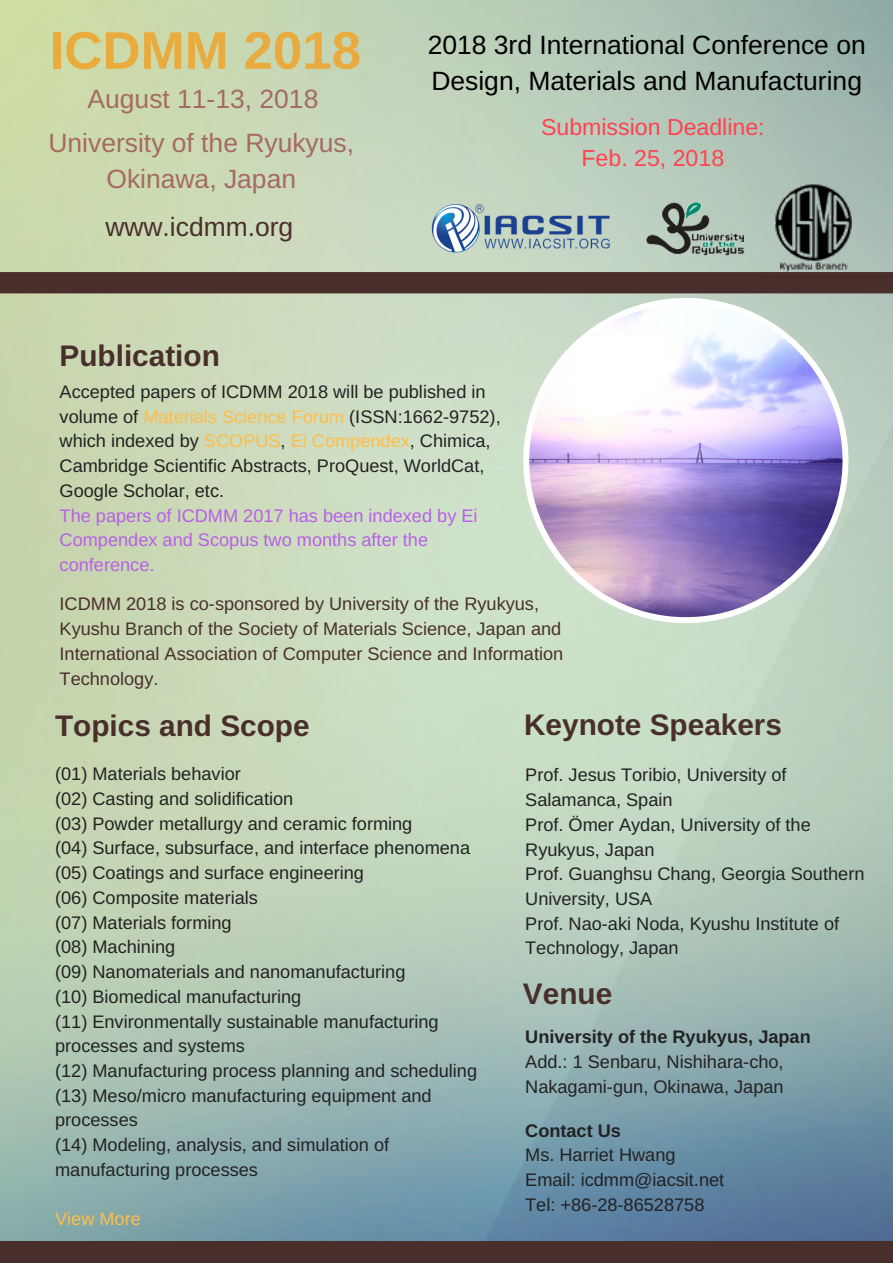
<style>
.page{position:relative;width:893px;height:1263px;background:#fff}
.page>*{position:absolute;margin:0;border:0;box-sizing:border-box;transform-origin:0 0}
.t1{font:700 52.95px "Arimo";color:#e9ab3d}
.t2{font:700 29.7px "Arimo";color:#492f2c}
.t3{font:26.4px/36px "Arimo";color:#000}
.t4{font:26.4px/36px "Arimo";color:#a46a63;text-align:center}
.t5{font:26.4px "Arimo";color:#492f2c}
.t6{font:23.1px/31.5px "Arimo";color:#ff4350;text-align:center}
.t7{font:18.15px/24.8px "Arimo";color:#222}
.t8{font:18.15px/24.8px "Arimo";color:#492f2c}
.t9{font:18.15px/24.8px "Arimo";color:#b760e6}
.t10{font:700 18.15px "Arimo";color:#222}
.t11{font:18.15px "Arimo";color:#ffbd4a}
.s1{color:#ffbd4a}
</style>
<div class="page">
<img style="left:0;top:0;width:892px;height:1241px">
<div style="left:0;top:272px;width:892px;height:21px;background:#492f2c"></div>
<div style="left:0;top:1241px;width:892px;height:21px;background:#492f2c"></div>
<img style="left:636px;top:188px;width:117px;height:82px">
<img style="left:774px;top:183px;width:77px;height:91px">
<svg style="left:523px;top:298px;width:325px;height:325px"></svg>
<img style="left:423px;top:194px;width:199px;height:67px">
<h1 class="t1" style="left:49px;top:21px;width:313px">ICDMM 2018</h1>
<h3 class="t4" style="left:88px;top:81px;width:232px">August 11-13, 2018</h3>
<h3 class="t4" style="left:48px;top:125px;width:307px">University of the Ryukyus,<br>Okinawa, Japan</h3>
<h3 class="t5" style="left:105px;top:212px;width:189px">www.icdmm.org</h3>
<h2 class="t2" style="left:60px;top:340px;width:162px">Publication</h2>
<h3 class="t3" style="left:427px;top:27px;width:439px">2018 3rd International Conference on<br>Design, Materials and Manufacturing</h3>
<p class="t6" style="left:541px;top:111px;width:225px">Submission Deadline:<br>Feb. 25, 2018</p>
<p class="t7" style="left:60px;top:379px;width:442px">Accepted papers of ICDMM 2018 will be published in volume of <span class="s1">Materials Science Forum</span> (ISSN:1662-9752), which indexed by <span class="s1">SCOPUS</span>, <span class="s1">Ei Compendex</span>, Chimica, Cambridge Scientific Abstracts, ProQuest, WorldCat, Google Scholar, etc.</p>
<p class="t9" style="left:60px;top:503px;width:419px">The papers of ICDMM 2017 has been indexed by Ei<br>Compendex and Scopus two months after the conference.</p>
<p class="t8" style="left:60px;top:592px;width:505px">ICDMM 2018 is co-sponsored by University of the Ryukyus, Kyushu Branch of the Society of Materials Science, Japan and International Association of Computer Science and Information Technology.</p>
<h2 class="t2" style="left:55px;top:709px;width:256px">Topics and Scope</h2>
<p class="t7" style="left:55px;top:761px;width:423px">(01) Materials behavior<br>(02) Casting and solidification<br>(03) Powder metallurgy and ceramic forming<br>(04) Surface, subsurface, and interface phenomena (05) Coatings and surface engineering<br>(06) Composite materials<br>(07) Materials forming<br>(08) Machining<br>(09) Nanomaterials and nanomanufacturing<br>(10) Biomedical manufacturing<br>(11) Environmentally sustainable manufacturing processes and systems<br>(12) Manufacturing process planning and scheduling (13) Meso/micro manufacturing equipment and processes<br>(14) Modeling, analysis, and simulation of manufacturing processes</p>
<p class="t11" style="left:55px;top:1209px;width:87px">View More</p>
<h2 class="t2" style="left:524px;top:708px;width:259px">Keynote Speakers</h2>
<p class="t7" style="left:525px;top:763px;width:341px">Prof. Jesus Toribio, University of<br>Salamanca, Spain<br>Prof. Ömer Aydan, University of the<br>Ryukyus, Japan<br>Prof. Guanghsu Chang, Georgia Southern<br>University, USA<br>Prof. Nao-aki Noda, Kyushu Institute of<br>Technology, Japan</p>
<h2 class="t2" style="left:523px;top:977px;width:91px">Venue</h2>
<p class="t10" style="left:525px;top:1027px;width:287px">University of the Ryukyus, Japan</p>
<p class="t7" style="left:525px;top:1049px;width:260px">Add.: 1 Senbaru, Nishihara-cho,<br>Nakagami-gun, Okinawa, Japan</p>
<p class="t10" style="left:525px;top:1120px;width:97px">Contact Us</p>
<p class="t7" style="left:525px;top:1142px;width:200px">Ms. Harriet Hwang<br>Email: icdmm@iacsit.net<br>Tel: +86-28-86528758</p>
</div>
